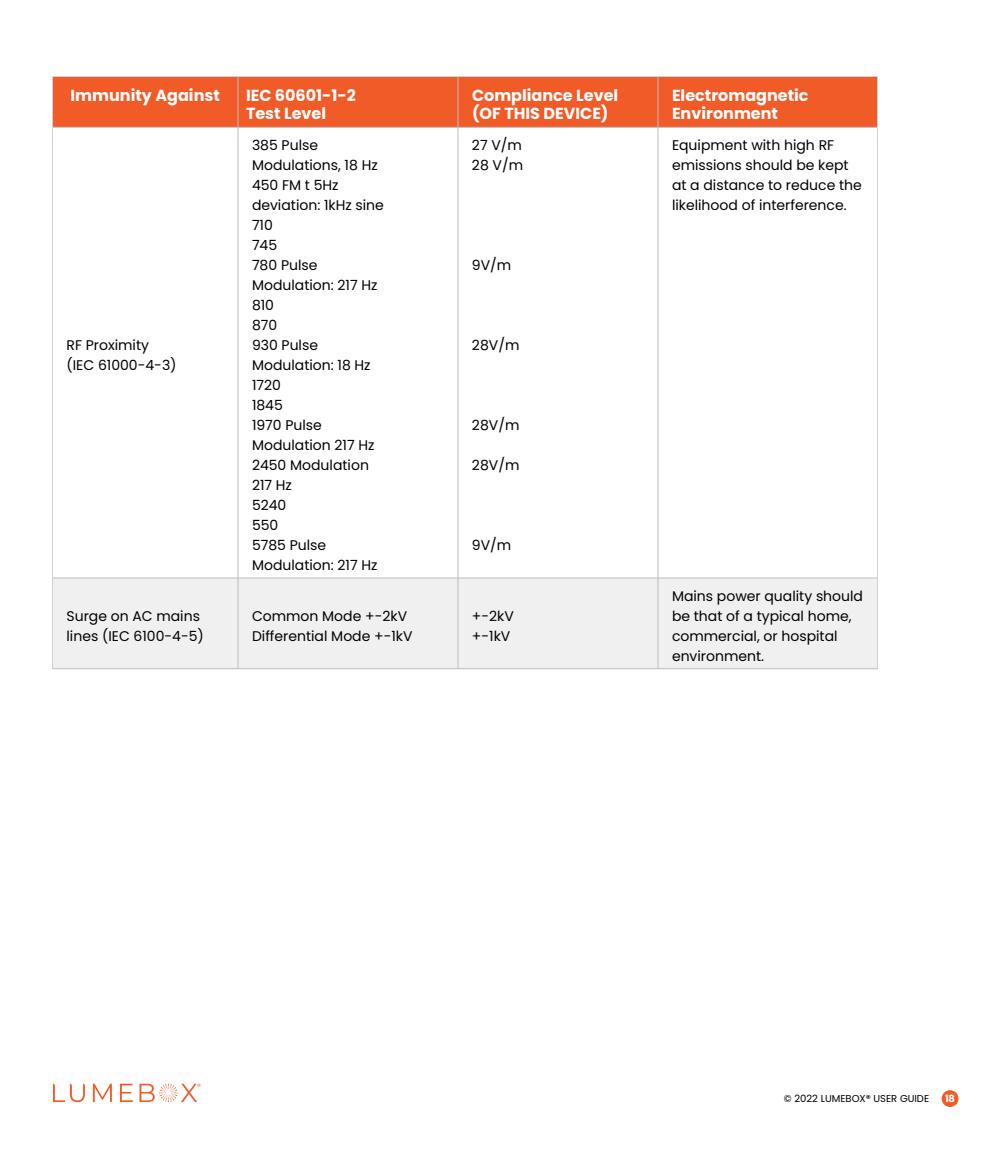
<style>
.page{position:relative;width:1008px;height:1152px;background:#fff}
.page>*{position:absolute;margin:0;border:0;box-sizing:border-box;transform-origin:0 0}
.t1{font:700 16px/18px "Poppins";color:#fff}
.t2{font:14px/20px "Poppins";color:#000}
.t3{font:10px "Poppins";color:#000}
.t4{font:700 10px "Poppins";color:#fff}
</style>
<div class="page">
<div style="left:53px;top:77px;width:824px;height:50px;background:#f05b27"></div>
<div style="left:53px;top:579px;width:824px;height:89px;background:#f0f0f0"></div>
<hr style="left:238px;top:77px;width:1px;height:50px;background:#bcbdc0">
<hr style="left:458px;top:77px;width:1px;height:50px;background:#bcbdc0">
<hr style="left:658px;top:77px;width:1px;height:50px;background:#bcbdc0">
<hr style="left:53px;top:127px;width:185px;height:1px;background:#bcbdc0">
<hr style="left:238px;top:127px;width:220px;height:1px;background:#bcbdc0">
<hr style="left:238px;top:128px;width:1px;height:450px;background:#bcbdc0">
<hr style="left:458px;top:127px;width:200px;height:1px;background:#bcbdc0">
<hr style="left:458px;top:128px;width:1px;height:450px;background:#bcbdc0">
<hr style="left:658px;top:127px;width:219px;height:1px;background:#bcbdc0">
<hr style="left:658px;top:128px;width:1px;height:450px;background:#bcbdc0">
<hr style="left:53px;top:578px;width:185px;height:1px;background:#bcbdc0">
<hr style="left:238px;top:578px;width:220px;height:1px;background:#bcbdc0">
<hr style="left:238px;top:578px;width:1px;height:90px;background:#bcbdc0">
<hr style="left:458px;top:578px;width:200px;height:1px;background:#bcbdc0">
<hr style="left:458px;top:578px;width:1px;height:90px;background:#bcbdc0">
<hr style="left:658px;top:578px;width:219px;height:1px;background:#bcbdc0">
<hr style="left:658px;top:578px;width:1px;height:90px;background:#bcbdc0">
<hr style="left:52px;top:668px;width:186px;height:1px;background:#bcbdc0">
<hr style="left:238px;top:668px;width:220px;height:1px;background:#bcbdc0">
<hr style="left:458px;top:668px;width:200px;height:1px;background:#bcbdc0">
<hr style="left:658px;top:668px;width:220px;height:1px;background:#bcbdc0">
<hr style="left:52px;top:76px;width:186px;height:1px;background:#d1d2d4">
<hr style="left:52px;top:77px;width:1px;height:50px;background:#d1d2d4">
<hr style="left:238px;top:76px;width:220px;height:1px;background:#d1d2d4">
<hr style="left:458px;top:76px;width:200px;height:1px;background:#d1d2d4">
<hr style="left:658px;top:76px;width:220px;height:1px;background:#d1d2d4">
<hr style="left:877px;top:77px;width:1px;height:50px;background:#d1d2d4">
<hr style="left:52px;top:127px;width:1px;height:451px;background:#d1d2d4">
<hr style="left:877px;top:127px;width:1px;height:451px;background:#d1d2d4">
<hr style="left:52px;top:578px;width:1px;height:90px;background:#d1d2d4">
<hr style="left:877px;top:578px;width:1px;height:90px;background:#d1d2d4">
<svg style="left:53px;top:1084px;width:32px;height:18px"></svg>
<svg style="left:93px;top:1084px;width:19px;height:18px"></svg>
<svg style="left:120px;top:1084px;width:13px;height:18px"></svg>
<svg style="left:140px;top:1084px;width:61px;height:18px"></svg>
<svg style="left:942px;top:1091px;width:16px;height:15px"></svg>
<p class="t1" style="left:71px;top:87px;width:151px">Immunity Against</p>
<p class="t1" style="left:246px;top:87px;width:111px">IEC 60601-1-2<br>Test Level</p>
<p class="t1" style="left:472px;top:87px;width:148px">Compliance Level (OF THIS DEVICE)</p>
<p class="t1" style="left:672px;top:87px;width:138px">Electromagnetic<br>Environment</p>
<p class="t2" style="left:66px;top:335px;width:112px">RF Proximity (IEC 61000-4-3)</p>
<p class="t2" style="left:252px;top:135px;width:133px">385 Pulse<br>Modulations, 18 Hz<br>450 FM t 5Hz deviation: 1kHz sine<br>710<br>745<br>780 Pulse<br>Modulation: 217 Hz<br>810<br>870<br>930 Pulse<br>Modulation: 18 Hz<br>1720<br>1845<br>1970 Pulse<br>Modulation 217 Hz<br>2450 Modulation<br>217 Hz<br>5240<br>550<br>5785 Pulse<br>Modulation: 217 Hz</p>
<p class="t2" style="left:472px;top:135px;width:53px">27 V/m<br>28 V/m</p>
<p class="t2" style="left:472px;top:255px;width:41px">9V/m</p>
<p class="t2" style="left:472px;top:335px;width:49px">28V/m</p>
<p class="t2" style="left:472px;top:415px;width:49px">28V/m</p>
<p class="t2" style="left:472px;top:455px;width:49px">28V/m</p>
<p class="t2" style="left:472px;top:535px;width:41px">9V/m</p>
<p class="t2" style="left:66px;top:606px;width:139px">Surge on AC mains lines (IEC 6100-4-5)</p>
<p class="t2" style="left:252px;top:606px;width:162px">Common Mode +-2kV<br>Differential Mode +-1kV</p>
<p class="t2" style="left:472px;top:606px;width:44px">+-2kV +-1kV</p>
<p class="t2" style="left:672px;top:135px;width:191px">Equipment with high RF emissions should be kept at a distance to reduce the likelihood of interference.</p>
<p class="t2" style="left:672px;top:586px;width:193px">Mains power quality should be that of a typical home, commercial, or hospital environment.</p>
<p class="t3" style="left:784px;top:1093px;width:147px">© 2022 LUMEBOX® USER GUIDE</p>
<p class="t4" style="left:945px;top:1092px;width:11px">18</p>
</div>
